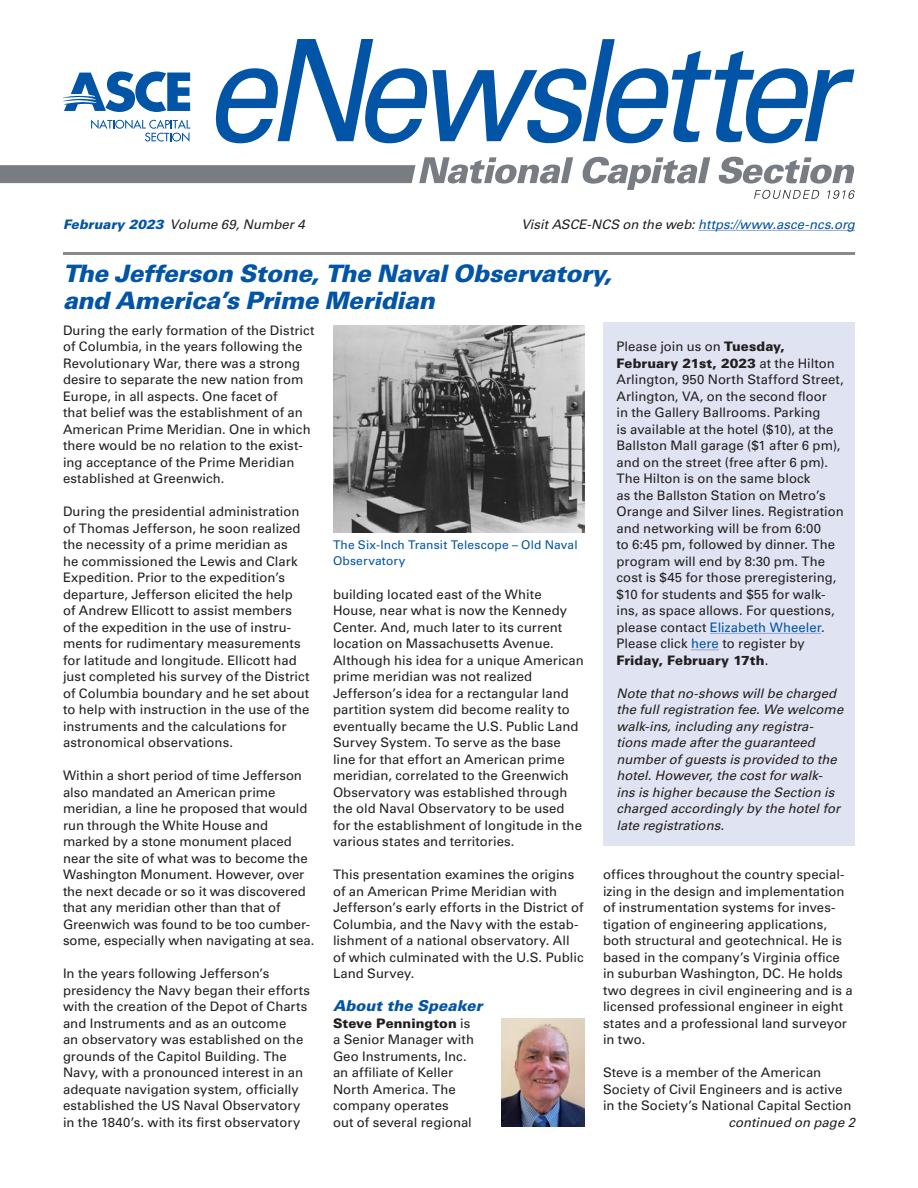
<style>
.page{position:relative;width:918px;height:1188px;background:#fff}
.page>*{position:absolute;margin:0;border:0;box-sizing:border-box;transform-origin:0 0}
.Head_1{font:italic 900 24px/27px "Univers LT Pro 75";letter-spacing:-.015em;color:#0154a6}
.Head_2{font:italic 900 15px "Univers LT Pro 75";color:#0154a6}
.Text{font:13.2px/16.5px "Univers LT Pro 55 Roman";color:#231f20}
.Text-2{font:italic 13.2px/16.5px "Univers LT Pro 55";color:#231f20}
.t1{font:italic 13.2px "Univers LT Pro 55";letter-spacing:.005em;color:#0154a6}
.t2{font:12px/16.5px "Univers LT Pro 55 Roman";letter-spacing:.015em;color:#0154a6}
.s1{font-family:"Univers LT Pro 75";font-weight:900;color:#0154a6}
.s2{color:#231f20}
.s3{font-family:"Univers LT Pro 75";font-weight:900}
.s4{color:#0154a6}
</style>
<div class="page">
<hr style="left:63px;top:252px;width:792px;height:3px;background:#87898c">
<hr style="left:698px;top:230px;width:157px;height:1px;background:#98a4d3">
<svg style="left:582px;top:157px;width:128px;height:33px"></svg>
<svg style="left:718px;top:157px;width:137px;height:27px"></svg>
<svg style="left:0;top:157px;width:573px;height:27px"></svg>
<svg style="left:754px;top:190px;width:66px;height:9px"></svg>
<svg style="left:827px;top:190px;width:28px;height:9px"></svg>
<svg style="left:215px;top:39px;width:639px;height:104px"></svg>
<svg style="left:63px;top:72px;width:127px;height:40px"></svg>
<svg style="left:91px;top:120px;width:99px;height:22px"></svg>
<img style="left:501px;top:1018px;width:84px;height:108px">
<div style="left:603px;top:323px;width:252px;height:523px;background:#e0e4f2"></div>
<hr style="left:710px;top:633px;width:111px;height:1px;background:#98a4d3">
<svg style="left:691px;top:650px;width:28px;height:1px"></svg>
<img style="left:333px;top:326px;width:252px;height:206px">
<p class="Text-2" style="left:63px;top:216px;width:243px"><span class="s1">February 2023</span> Volume 69, Number 4</p>
<p class="t1" style="left:521px;top:216px;width:335px"><span class="s2">Visit ASCE-NCS on the web:</span> https://www.asce-ncs.org</p>
<p class="Head_1" style="left:63px;top:260px;width:551px">The Jefferson Stone, The Naval Observatory, and America’s Prime Meridian</p>
<p class="Text" style="left:63px;top:322px;width:253px">During the early formation of the District of Columbia, in the years following the Revolutionary War, there was a strong desire to separate the new nation from Europe, in all aspects. One facet of<br>that belief was the establishment of an American Prime Meridian. One in which there would be no relation to the exist&shy;ing acceptance of the Prime Meridian established at Greenwich.</p>
<p class="Text" style="left:63px;top:503px;width:248px">During the presidential administration of Thomas Jefferson, he soon realized the necessity of a prime meridian as<br>he commissioned the Lewis and Clark Expedition. Prior to the expedition’s departure, Jefferson elicited the help<br>of Andrew Ellicott to assist members<br>of the expedition in the use of instru&shy;ments for rudimentary measurements for latitude and longitude. Ellicott had just completed his survey of the District of Columbia boundary and he set about to help with instruction in the use of the instruments and the calculations for astronomical observations.</p>
<p class="Text" style="left:63px;top:767px;width:253px">Within a short period of time Jefferson also mandated an American prime meridian, a line he proposed that would run through the White House and marked by a stone monument placed near the site of what was to become the Washington Monument. However, over the next decade or so it was discovered that any meridian other than that of Greenwich was found to be too cumber&shy;some, especially when navigating at sea.</p>
<p class="Text" style="left:63px;top:965px;width:249px">In the years following Jefferson’s presidency the Navy began their efforts with the creation of the Depot of Charts and Instruments and as an outcome<br>an observatory was established on the grounds of the Capitol Building. The Navy, with a pronounced interest in an adequate navigation system, officially established the US Naval Observatory in the 1840’s. with its first observatory</p>
<p class="Text" style="left:616px;top:338px;width:229px">Please join us on <span class="s3">Tuesday, February 21st, 2023</span> at the Hilton Arlington, 950 North Stafford Street, Arlington, VA, on the second floor<br>in the Gallery Ballrooms. Parking<br>is available at the hotel ($10), at the Ballston Mall garage ($1 after 6 pm), and on the street (free after 6 pm).<br>The Hilton is on the same block<br>as the Ballston Station on Metro’s Orange and Silver lines. Registration and networking will be from 6:00<br>to 6:45 pm, followed by dinner. The program will end by 8:30 pm. The cost is $45 for those preregistering, $10 for students and $55 for walk&shy;ins, as space allows. For questions, please contact <span class="s4">Elizabeth Wheeler</span>.<br>Please click <span class="s4">here</span> to register by <span class="s3">Friday, February 17th</span>.</p>
<p class="Text-2" style="left:616px;top:685px;width:228px">Note that no-shows will be charged the full registration fee. We welcome walk-ins, including any registra&shy;tions made after the guaranteed number of guests is provided to the hotel. However, the cost for walk&shy;ins is higher because the Section is charged accordingly by the hotel for late registrations.</p>
<p class="t2" style="left:333px;top:536px;width:246px">The Six-Inch Transit Telescope – Old Naval<br>Observatory</p>
<p class="Text" style="left:333px;top:586px;width:252px">building located east of the White House, near what is now the Kennedy Center. And, much later to its current location on Massachusetts Avenue.<br>Although his idea for a unique American prime meridian was not realized Jefferson’s idea for a rectangular land partition system did become reality to eventually became the U.S. Public Land Survey System. To serve as the base line for that effort an American prime meridian, correlated to the Greenwich Observatory was established through the old Naval Observatory to be used for the establishment of longitude in the various states and territories.</p>
<p class="Text" style="left:333px;top:866px;width:252px">This presentation examines the origins of an American Prime Meridian with Jefferson’s early efforts in the District of Columbia, and the Navy with the estab&shy;lishment of a national observatory. All of which culminated with the U.S. Public Land Survey.</p>
<p class="Head_2" style="left:333px;top:996px;width:151px">About the Speaker</p>
<p class="Text" style="left:333px;top:1015px;width:143px"><span class="s3">Steve Pennington</span> is a Senior Manager with<br>Geo Instruments, Inc. an affiliate of Keller<br>North America. The company operates<br>out of several regional</p>
<p class="Text" style="left:603px;top:866px;width:251px">offices throughout the country special&shy;izing in the design and implementation of instrumentation systems for inves&shy;tigation of engineering applications, both structural and geotechnical. He is based in the company’s Virginia office in suburban Washington, DC. He holds two degrees in civil engineering and is a licensed professional engineer in eight states and a professional land surveyor in two.</p>
<p class="Text" style="left:603px;top:1064px;width:250px">Steve is a member of the American<br>Society of Civil Engineers and is active in the Society’s National Capital Section</p>
<p class="Text-2" style="left:728px;top:1114px;width:128px">continued on page 2</p>
</div>
